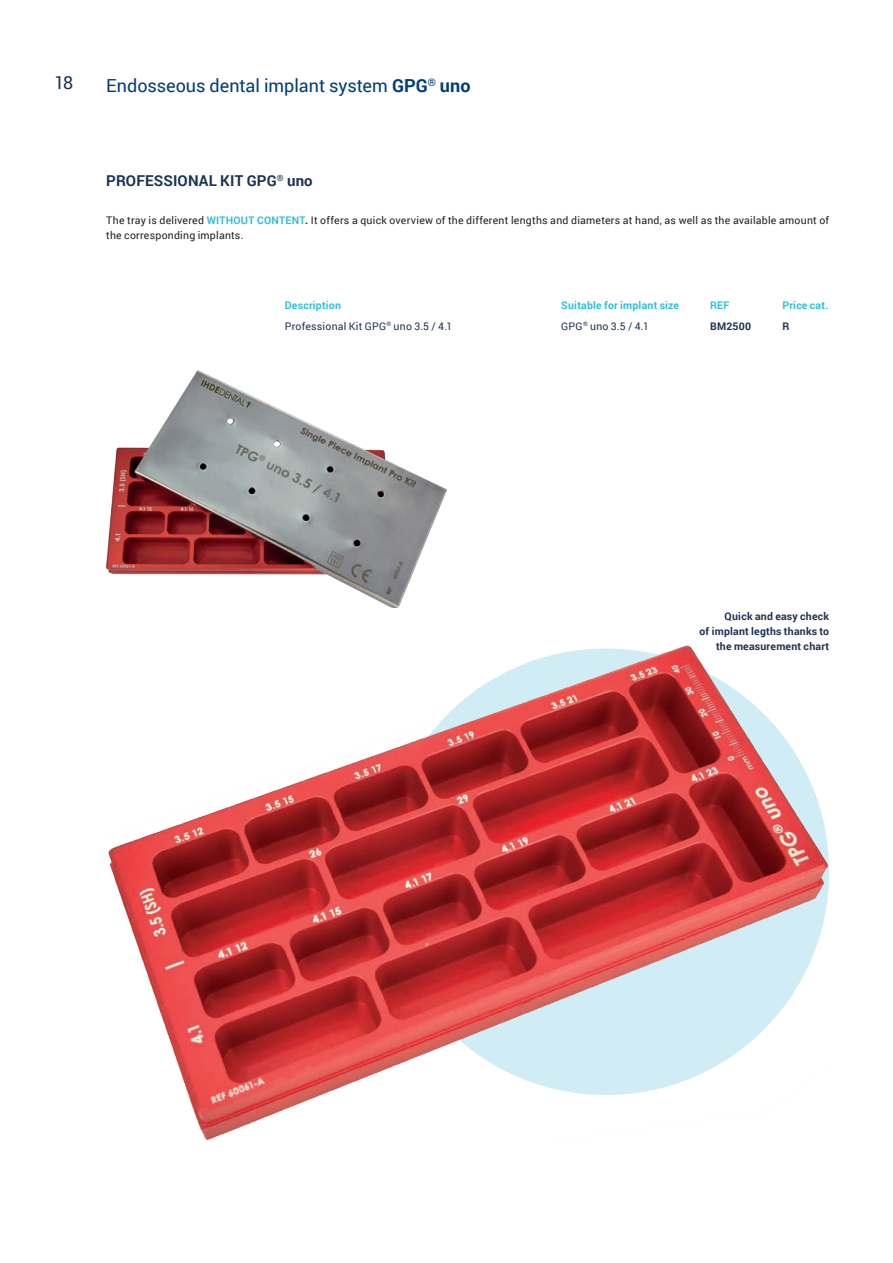
<style>
.page{position:relative;width:893px;height:1263px;background:#fff}
.page>*{position:absolute;margin:0;border:0;box-sizing:border-box;transform-origin:0 0}
.t1{font:18px "Roboto";color:#003d78}
.t2{font:18px "Roboto";color:#1c3353}
.Hauptüberschriften{font:700 15px "Roboto";letter-spacing:.01em;color:#1c3353}
.Hauptüberschriften-2{font:10.5px/15px "Roboto";letter-spacing:.02em;color:#231f20}
.Hauptüberschriften-3{font:700 10.5px/15px "Roboto";letter-spacing:.02em;color:#1c3353;text-align:right}
.t3{font:700 10.5px "Roboto";letter-spacing:.02em;color:#2fc0d8}
.t4{font:10.5px "Roboto";letter-spacing:.02em;color:#1c3353}
.s1{font-weight:700}
.s2{font-weight:700;color:#2fc0d8}
</style>
<div class="page">
<img style="left:106px;top:371px;width:340px;height:236px">
<img style="left:108px;top:645px;width:721px;height:495px">
<h1 class="t2" style="left:54px;top:72px;width:20px">18</h1>
<h1 class="t1" style="left:106px;top:75px;width:366px">Endosseous dental implant system <span class="s1">GPG</span><sup>®</sup> <span class="s1">uno</span></h1>
<p class="Hauptüberschriften" style="left:106px;top:172px;width:208px">PROFESSIONAL KIT GPG<sup>®</sup> uno</p>
<p class="Hauptüberschriften-2" style="left:106px;top:212px;width:724px">The tray is delivered <span class="s2">WITHOUT CONTENT</span><span class="s1">.</span> It offers a quick overview of the different lengths and diameters at hand, as well as the available amount of the corresponding implants.</p>
<p class="t3" style="left:285px;top:299px;width:58px">Description</p>
<p class="t3" style="left:561px;top:299px;width:119px">Suitable for implant size</p>
<p class="t3" style="left:710px;top:299px;width:21px">REF</p>
<p class="t3" style="left:782px;top:299px;width:48px">Price cat.</p>
<p class="t4" style="left:285px;top:320px;width:169px">Professional Kit GPG<sup>®</sup> uno 3.5 / 4.1</p>
<p class="t4" style="left:561px;top:320px;width:89px">GPG<sup>®</sup> uno 3.5 / 4.1</p>
<p class="Hauptüberschriften-3" style="left:710px;top:319px;width:43px">BM2500</p>
<p class="Hauptüberschriften-3" style="left:782px;top:319px;width:8px">R</p>
<p class="Hauptüberschriften-3" style="left:699px;top:608px;width:131px">Quick and easy check<br>of implant legths thanks to the measurement chart</p>
</div>
